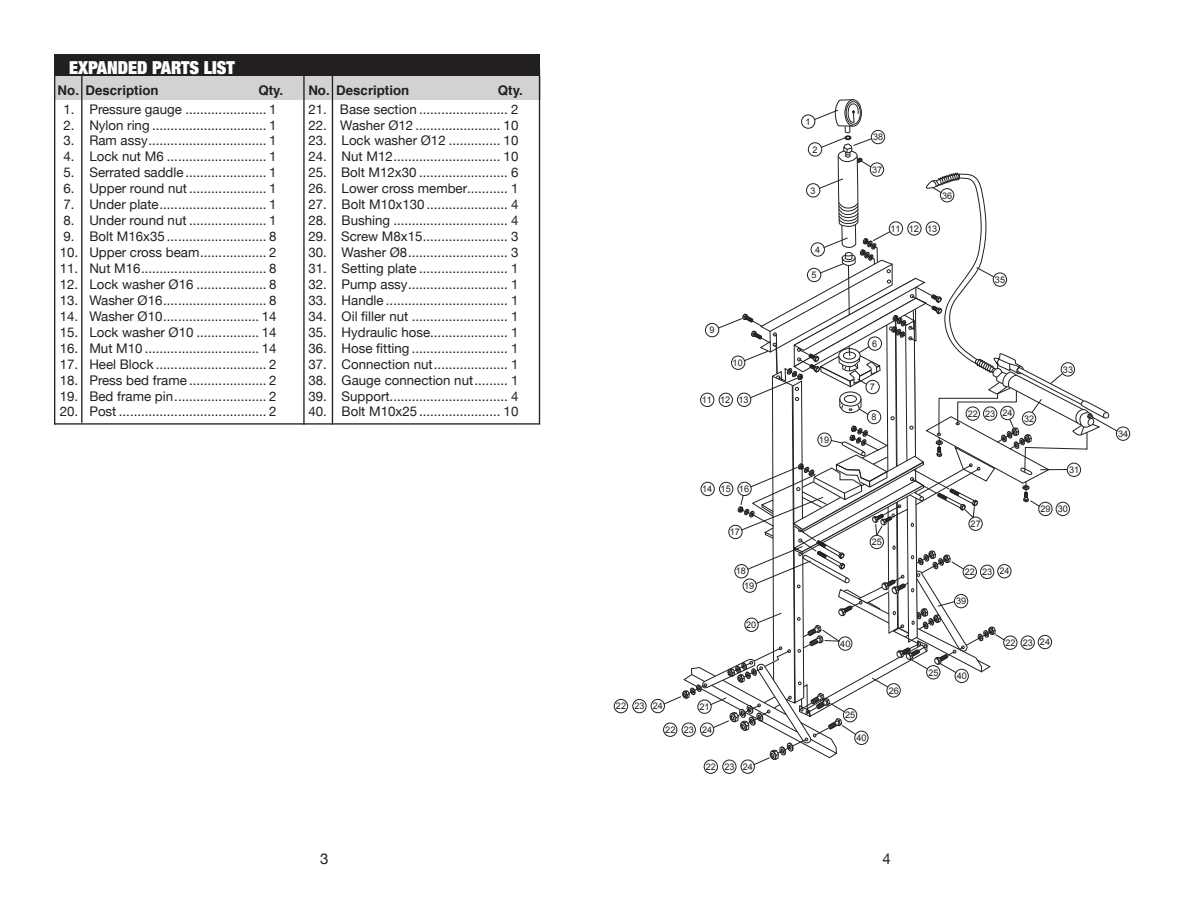
<style>
.page{position:relative;width:1188px;height:918px;background:#fff}
.page>*{position:absolute;margin:0;border:0;box-sizing:border-box;transform-origin:0 0}
.t1{font:900 expanded 18px "Helvetica Neue";color:#fff}
.t2{font:15px "Helvetica Neue";color:#231f20}
.t3{font:13.35px "Helvetica Neue";color:#231f20}
.t4{font:700 13.35px "Helvetica";color:#231f20}
.t5{font:9.15px "Arial";color:#231f20}
</style>
<div class="page">
<div style="left:741px;top:760px;width:14px;height:14px;border:1px solid #231f20;border-radius:50%"></div>
<div style="left:722px;top:760px;width:14px;height:14px;border:1px solid #231f20;border-radius:50%"></div>
<div style="left:704px;top:760px;width:14px;height:14px;border:1px solid #231f20;border-radius:50%"></div>
<div style="left:651px;top:699px;width:14px;height:14px;border:1px solid #231f20;border-radius:50%"></div>
<div style="left:633px;top:699px;width:13px;height:14px;border:1px solid #231f20;border-radius:50%"></div>
<div style="left:614px;top:699px;width:14px;height:14px;border:1px solid #231f20;border-radius:50%"></div>
<div style="left:1116px;top:427px;width:14px;height:14px;border:1px solid #231f20;border-radius:50%"></div>
<svg style="left:663px;top:99px;width:454px;height:666px"></svg>
<div style="left:54px;top:54px;width:486px;height:27px;background:#231f20"></div>
<div style="left:54px;top:76px;width:486px;height:24px;background:#d1d2d4"></div>
<hr style="left:303px;top:69px;width:2px;height:356px;background:#231f20">
<hr style="left:81px;top:76px;width:1px;height:347px;background:#231f20">
<hr style="left:54px;top:63px;width:1px;height:362px;background:#231f20">
<hr style="left:332px;top:69px;width:1px;height:356px;background:#231f20">
<hr style="left:54px;top:423px;width:486px;height:2px;background:#231f20">
<hr style="left:539px;top:69px;width:1px;height:355px;background:#231f20">
<p class="t1" style="left:69px;top:56px;width:167px">EXPANDED PARTS LIST</p>
<p class="t4" style="left:58px;top:79px;width:102px">No. Description</p>
<p class="t4" style="left:258px;top:79px;width:26px">Qty.</p>
<p class="t3" style="left:64px;top:99px;width:215px">1. Pressure gauge ...................... 1</p>
<p class="t3" style="left:64px;top:115px;width:215px">2. Nylon ring ............................... 1</p>
<p class="t3" style="left:64px;top:131px;width:215px">3. Ram assy................................ 1</p>
<p class="t3" style="left:64px;top:147px;width:215px">4. Lock nut M6 ........................... 1</p>
<p class="t3" style="left:64px;top:163px;width:215px">5. Serrated saddle ...................... 1</p>
<p class="t3" style="left:64px;top:179px;width:215px">6. Upper round nut..................... 1</p>
<p class="t3" style="left:64px;top:195px;width:215px">7. Under plate............................. 1</p>
<p class="t3" style="left:64px;top:211px;width:215px">8. Under round nut ..................... 1</p>
<p class="t3" style="left:64px;top:227px;width:215px">9. Bolt M16x35 ........................... 8</p>
<p class="t3" style="left:60px;top:243px;width:218px">10. Upper cross beam.................. 2</p>
<p class="t3" style="left:60px;top:259px;width:218px">11. Nut M16.................................. 8</p>
<p class="t3" style="left:60px;top:275px;width:218px">12. Lock washer Ø16 ................... 8</p>
<p class="t3" style="left:60px;top:290px;width:218px">13. Washer Ø16............................ 8</p>
<p class="t3" style="left:60px;top:306px;width:218px">14. Washer Ø10.......................... 14</p>
<p class="t3" style="left:60px;top:322px;width:218px">15. Lock washer Ø10 ................. 14</p>
<p class="t3" style="left:60px;top:338px;width:218px">16. Mut M10 ............................... 14</p>
<p class="t3" style="left:60px;top:354px;width:218px">17. Heel Block .............................. 2</p>
<p class="t3" style="left:60px;top:370px;width:218px">18. Press bed frame ..................... 2</p>
<p class="t3" style="left:60px;top:386px;width:218px">19. Bed frame pin......................... 2</p>
<p class="t3" style="left:60px;top:402px;width:218px">20. Post ........................................ 2</p>
<p class="t4" style="left:308px;top:79px;width:102px">No. Description</p>
<p class="t4" style="left:498px;top:79px;width:26px">Qty.</p>
<p class="t3" style="left:308px;top:99px;width:211px">21. Base section ........................ 2</p>
<p class="t3" style="left:308px;top:115px;width:212px">22. Washer Ø12 ....................... 10</p>
<p class="t3" style="left:308px;top:131px;width:212px">23. Lock washer Ø12 .............. 10</p>
<p class="t3" style="left:308px;top:147px;width:211px">24. Nut M12............................. 10</p>
<p class="t3" style="left:308px;top:163px;width:212px">25. Bolt M12x30 ........................ 6</p>
<p class="t3" style="left:308px;top:179px;width:211px">26. Lower cross member........... 1</p>
<p class="t3" style="left:308px;top:195px;width:211px">27. Bolt M10x130 ...................... 4</p>
<p class="t3" style="left:308px;top:211px;width:211px">28. Bushing ............................... 4</p>
<p class="t3" style="left:308px;top:227px;width:211px">29. Screw M8x15....................... 3</p>
<p class="t3" style="left:308px;top:243px;width:211px">30. Washer Ø8........................... 3</p>
<p class="t3" style="left:308px;top:259px;width:211px">31. Setting plate ........................ 1</p>
<p class="t3" style="left:308px;top:275px;width:211px">32. Pump assy........................... 1</p>
<p class="t3" style="left:308px;top:290px;width:211px">33. Handle ................................. 1</p>
<p class="t3" style="left:308px;top:306px;width:211px">34. Oil filler nut .......................... 1</p>
<p class="t3" style="left:308px;top:322px;width:211px">35. Hydraulic hose..................... 1</p>
<p class="t3" style="left:308px;top:338px;width:211px">36. Hose fitting .......................... 1</p>
<p class="t3" style="left:308px;top:354px;width:211px">37. Connection nut.................... 1</p>
<p class="t3" style="left:308px;top:370px;width:211px">38. Gauge connection nut......... 1</p>
<p class="t3" style="left:308px;top:386px;width:211px">39. Support................................ 4</p>
<p class="t3" style="left:308px;top:402px;width:211px">40. Bolt M10x25 ...................... 10</p>
<p class="t2" style="left:320px;top:848px;width:10px">3</p>
<p class="t5" style="left:709px;top:325px;width:7px">9</p>
<p class="t5" style="left:733px;top:358px;width:12px">10</p>
<p class="t5" style="left:702px;top:395px;width:49px">11 12 13</p>
<p class="t5" style="left:702px;top:484px;width:49px">14 15 16</p>
<p class="t5" style="left:730px;top:527px;width:12px">17</p>
<p class="t5" style="left:736px;top:566px;width:12px">18</p>
<p class="t5" style="left:744px;top:581px;width:12px">19</p>
<p class="t5" style="left:616px;top:701px;width:49px">22 23 24</p>
<p class="t5" style="left:700px;top:702px;width:12px">21</p>
<p class="t5" style="left:665px;top:725px;width:49px">22 23 24</p>
<p class="t5" style="left:746px;top:620px;width:12px">20</p>
<p class="t5" style="left:706px;top:762px;width:49px">22 23 24</p>
<p class="t5" style="left:806px;top:116px;width:7px">1</p>
<p class="t5" style="left:812px;top:144px;width:7px">2</p>
<p class="t5" style="left:811px;top:185px;width:7px">3</p>
<p class="t5" style="left:815px;top:244px;width:7px">4</p>
<p class="t5" style="left:811px;top:270px;width:7px">5</p>
<p class="t5" style="left:873px;top:132px;width:12px">38</p>
<p class="t5" style="left:872px;top:164px;width:12px">37</p>
<p class="t5" style="left:942px;top:190px;width:12px">36</p>
<p class="t5" style="left:890px;top:223px;width:49px">11 12 13</p>
<p class="t5" style="left:995px;top:274px;width:12px">35</p>
<p class="t5" style="left:819px;top:435px;width:12px">19</p>
<p class="t5" style="left:872px;top:338px;width:7px">6</p>
<p class="t5" style="left:870px;top:382px;width:7px">7</p>
<p class="t5" style="left:871px;top:412px;width:7px">8</p>
<p class="t5" style="left:872px;top:537px;width:12px">25</p>
<p class="t5" style="left:840px;top:638px;width:12px">40</p>
<p class="t5" style="left:845px;top:710px;width:12px">25</p>
<p class="t5" style="left:889px;top:685px;width:12px">26</p>
<p class="t5" style="left:856px;top:733px;width:12px">40</p>
<p class="t5" style="left:928px;top:667px;width:12px">25</p>
<p class="t5" style="left:968px;top:408px;width:46px">22 23 24</p>
<p class="t5" style="left:1024px;top:413px;width:12px">32</p>
<p class="t5" style="left:1063px;top:364px;width:12px">33</p>
<p class="t5" style="left:971px;top:519px;width:12px">27</p>
<p class="t5" style="left:965px;top:567px;width:46px">22 23 24</p>
<p class="t5" style="left:956px;top:596px;width:12px">39</p>
<p class="t5" style="left:1069px;top:465px;width:12px">31</p>
<p class="t5" style="left:1040px;top:504px;width:29px">29 30</p>
<p class="t5" style="left:957px;top:671px;width:12px">40</p>
<p class="t5" style="left:1005px;top:638px;width:46px">22 23 24</p>
<p class="t5" style="left:1118px;top:429px;width:12px">34</p>
<p class="t2" style="left:882px;top:847px;width:10px">4</p>
</div>
